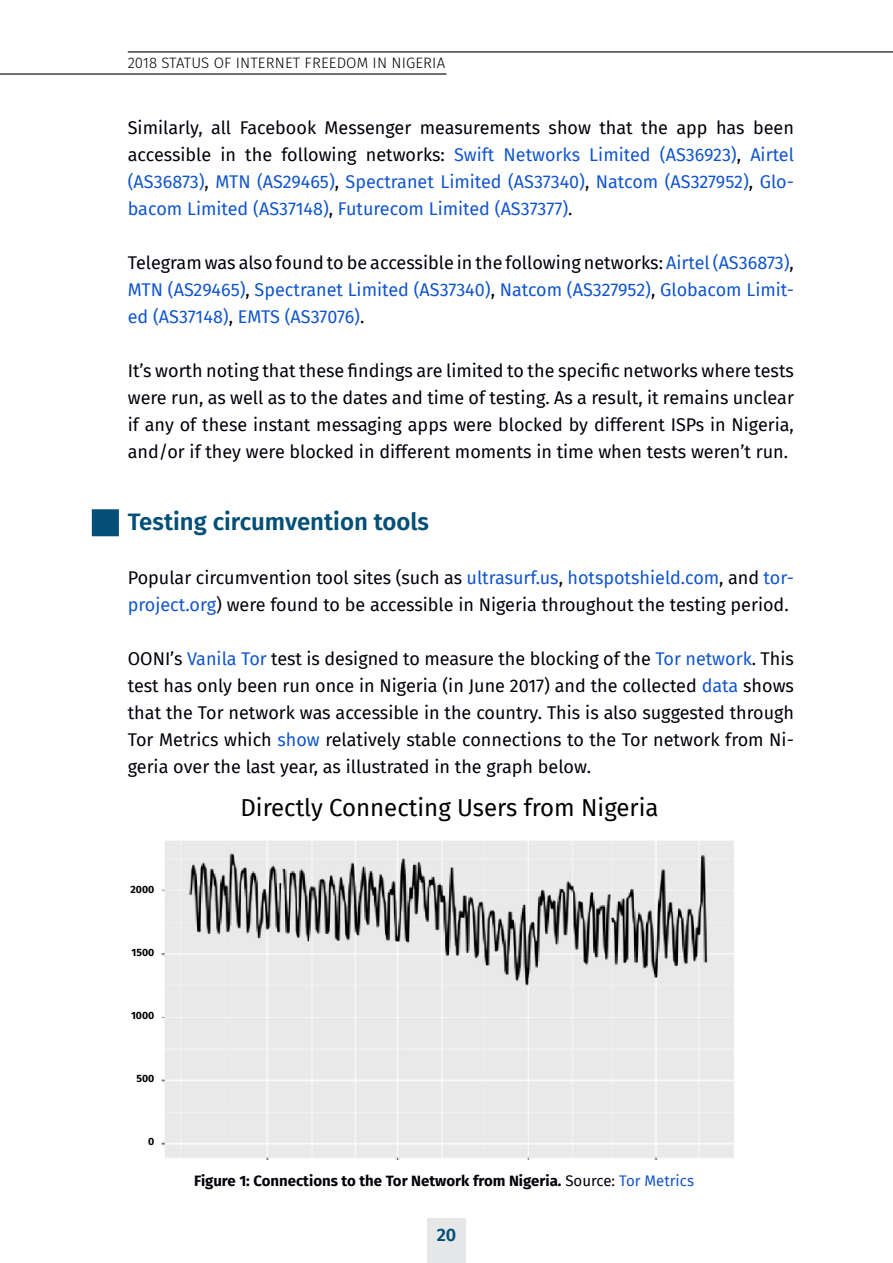
<style>
.page{position:relative;width:893px;height:1263px;background:#fff}
.page>*{position:absolute;margin:0;border:0;box-sizing:border-box;transform-origin:0 0}
.t1{font:24px "Fira Sans";color:#000}
.t2{font:600 24px "Fira Sans";color:#034f77}
.t3{font:18px/27px "Fira Sans";color:#00000a;text-align:justify}
.t4{font:18px/27px "Fira Sans";color:#15c;text-align:justify}
.t5{font:600 18px "Fira Sans";color:#034f77}
.t6{font:700 15px "Fira Sans";color:#00000a}
.t7{font:300 15px "Fira Sans";letter-spacing:.01em;color:#000}
.t8{font:700 10.5px "Fira Sans";color:#000}
.s1{color:#00000a}
.s2{color:#15c}
.s3{font-weight:400}
.s4{font-weight:400;color:#15c}
</style>
<div class="page">
<div style="left:427px;top:1219px;width:39px;height:44px;background:#e6e7e8"></div>
<hr style="left:0;top:73px;width:446px;height:2px;background:#000">
<hr style="left:128px;top:51px;width:765px;height:2px;background:#000">
<div style="left:92px;top:509px;width:27px;height:27px;background:#034f77"></div>
<img style="left:161px;top:841px;width:573px;height:318px">
<p class="t7" style="left:128px;top:52px;width:319px">2018 STATUS OF INTERNET FREEDOM IN NIGERIA</p>
<p class="t4" style="left:128px;top:114px;width:668px"><span class="s1">Similarly, all Facebook Messenger measurements show that the app has been accessible in the following networks:</span> Swift Networks Limited (AS36923)<span class="s1">,</span> Airtel (AS36873)<span class="s1">,</span> MTN (AS29465)<span class="s1">,</span> Spectranet Limited (AS37340)<span class="s1">,</span> Natcom (AS327952)<span class="s1">,</span> Glo&shy;bacom Limited (AS37148)<span class="s1">,</span> Futurecom Limited (AS37377)<span class="s1">.</span></p>
<p class="t4" style="left:128px;top:249px;width:668px"><span class="s1">Telegram was also found to be accessible in the following networks:</span> Airtel (AS36873)<span class="s1">, </span>MTN (AS29465)<span class="s1">,</span> Spectranet Limited (AS37340)<span class="s1">,</span> Natcom (AS327952)<span class="s1">,</span> Globacom Limit&shy;ed (AS37148)<span class="s1">,</span> EMTS (AS37076)<span class="s1">.</span></p>
<p class="t3" style="left:128px;top:357px;width:668px">It’s worth noting that these findings are limited to the specific networks where tests were run, as well as to the dates and time of testing. As a result, it remains unclear if any of these instant messaging apps were blocked by different ISPs in Nigeria, and/or if they were blocked in different moments in time when tests weren’t run.</p>
<h1 class="t2" style="left:128px;top:502px;width:303px">Testing circumvention tools</h1>
<p class="t3" style="left:128px;top:564px;width:668px">Popular circumvention tool sites (such as <span class="s2">ultrasurf.us</span>, <span class="s2">hotspotshield.com</span>, and <span class="s2">tor&shy;project.org</span>) were found to be accessible in Nigeria throughout the testing period.</p>
<p class="t3" style="left:128px;top:645px;width:668px">OONI’s <span class="s2">Vanila Tor</span> test is designed to measure the blocking of the <span class="s2">Tor network</span>. This test has only been run once in Nigeria (in June 2017) and the collected <span class="s2">data</span> shows that the Tor network was accessible in the country. This is also suggested through Tor Metrics which <span class="s2">show</span> relatively stable connections to the Tor network from Ni&shy;geria over the last year, as illustrated in the graph below.</p>
<p class="t8" style="left:131px;top:880px;width:25px">2000</p>
<p class="t8" style="left:132px;top:943px;width:24px">1500</p>
<p class="t8" style="left:131px;top:1006px;width:25px">1000</p>
<p class="t8" style="left:136px;top:1069px;width:19px">500</p>
<p class="t8" style="left:148px;top:1132px;width:8px">0</p>
<h1 class="t1" style="left:240px;top:789px;width:420px">Directly Connecting Users from Nigeria</h1>
<p class="t6" style="left:194px;top:1168px;width:501px">Figure 1: Connections to the Tor Network from Nigeria. <span class="s3">Source:</span> <span class="s4">Tor Metrics</span></p>
<p class="t5" style="left:437px;top:1220px;width:21px">20</p>
</div>
